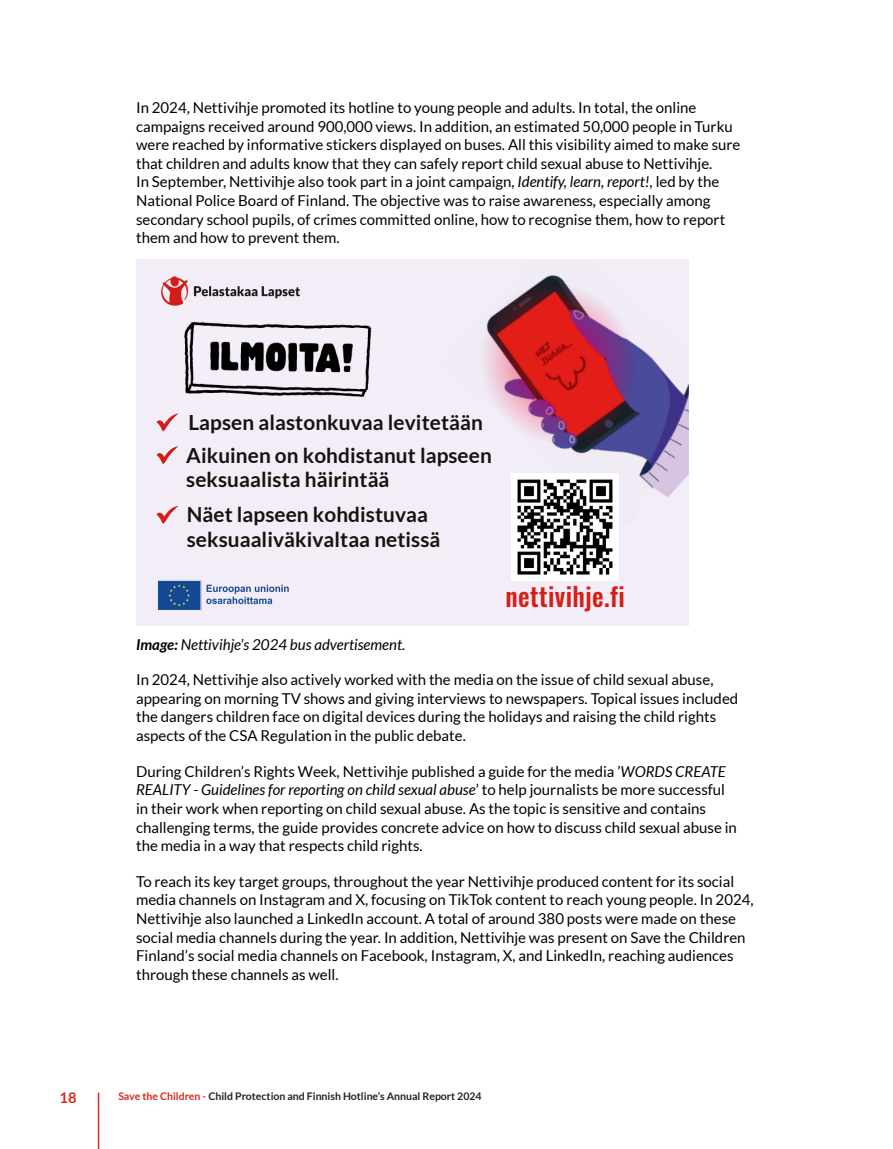
<style>
.page{position:relative;width:893px;height:1149px;background:#fff}
.page>*{position:absolute;margin:0;border:0;box-sizing:border-box;transform-origin:0 0}
.t1{font:500 25.95px "Oswald";letter-spacing:.015em;color:#d71e16}
.t2{font:700 20.85px/32.7px "Lato";letter-spacing:.005em;color:#16130e}
.Leipäteksti{font:15px/18.6px "Lato";color:#000}
.Leipäteksti-2{font:italic 15px "Lato";color:#000}
.t3{font:700 14.7px "Lato";color:#da291c}
.t4{font:700 10.5px "Lato";color:#222221}
.s1{font-style:italic}
.s2{font-weight:700}
.s3{color:#da291c}
</style>
<div class="page">
<hr style="left:98px;top:1092px;width:1px;height:56px;background:#da291c">
<div style="left:136px;top:259px;width:553px;height:366px;background:#f2edf7"></div>
<img style="left:484px;top:275px;width:205px;height:261px">
<img style="left:184px;top:321px;width:188px;height:76px">
<svg style="left:157px;top:413px;width:21px;height:18px"></svg>
<svg style="left:157px;top:446px;width:21px;height:18px"></svg>
<svg style="left:157px;top:506px;width:21px;height:17px"></svg>
<img style="left:161px;top:276px;width:139px;height:30px">
<img style="left:157px;top:579px;width:132px;height:32px">
<img style="left:512px;top:473px;width:107px;height:107px">
<svg style="left:622px;top:493px;width:46px;height:43px"></svg>
<p class="Leipäteksti" style="left:136px;top:98px;width:606px">In 2024, Nettivihje promoted its hotline to young people and adults. In total, the online campaigns received around 900,000 views. In addition, an estimated 50,000 people in Turku were reached by informative stickers displayed on buses. All this visibility aimed to make sure that children and adults know that they can safely report child sexual abuse to Nettivihje.<br>In September, Nettivihje also took part in a joint campaign, <span class="s1">Identify, learn, report!</span>, led by the National Police Board of Finland. The objective was to raise awareness, especially among secondary school pupils, of crimes committed online, how to recognise them, how to report them and how to prevent them.</p>
<p class="t2" style="left:186px;top:405px;width:307px">Lapsen alastonkuvaa levitetään<br>Aikuinen on kohdistanut lapseen</p>
<p class="t2" style="left:186px;top:462px;width:243px;line-height:35px">seksuaalista häirintää<br>Näet lapseen kohdistuvaa</p>
<p class="t2" style="left:187px;top:522px;width:255px">seksuaaliväkivaltaa netissä</p>
<p class="t1" style="left:505px;top:573px;width:121px">nettivihje.fi</p>
<p class="Leipäteksti-2" style="left:136px;top:635px;width:271px"><span class="s2">Image:</span> Nettivihje’s 2024 bus advertisement.</p>
<p class="Leipäteksti" style="left:136px;top:670px;width:604px">In 2024, Nettivihje also actively worked with the media on the issue of child sexual abuse, appearing on morning TV shows and giving interviews to newspapers. Topical issues included the dangers children face on digital devices during the holidays and raising the child rights aspects of the CSA Regulation in the public debate.</p>
<p class="Leipäteksti" style="left:136px;top:761px;width:602px">During Children’s Rights Week, Nettivihje published a guide for the media ’<span class="s1">WORDS CREATE REALITY - Guidelines for reporting on child sexual abuse</span>’ to help journalists be more successful in their work when reporting on child sexual abuse. As the topic is sensitive and contains challenging terms, the guide provides concrete advice on how to discuss child sexual abuse in the media in a way that respects child rights.</p>
<p class="Leipäteksti" style="left:136px;top:871px;width:619px">To reach its key target groups, throughout the year Nettivihje produced content for its social media channels on Instagram and X, focusing on TikTok content to reach young people. In 2024, Nettivihje also launched a LinkedIn account. A total of around 380 posts were made on these social media channels during the year. In addition, Nettivihje was present on Save the Children Finland’s social media channels on Facebook, Instagram, X, and LinkedIn, reaching audiences through these channels as well.</p>
<p class="t3" style="left:60px;top:1089px;width:19px">18</p>
<p class="t4" style="left:118px;top:1089px;width:365px"><span class="s3">Save the Children -</span> Child Protection and Finnish Hotline’s Annual Report 2024</p>
</div>
